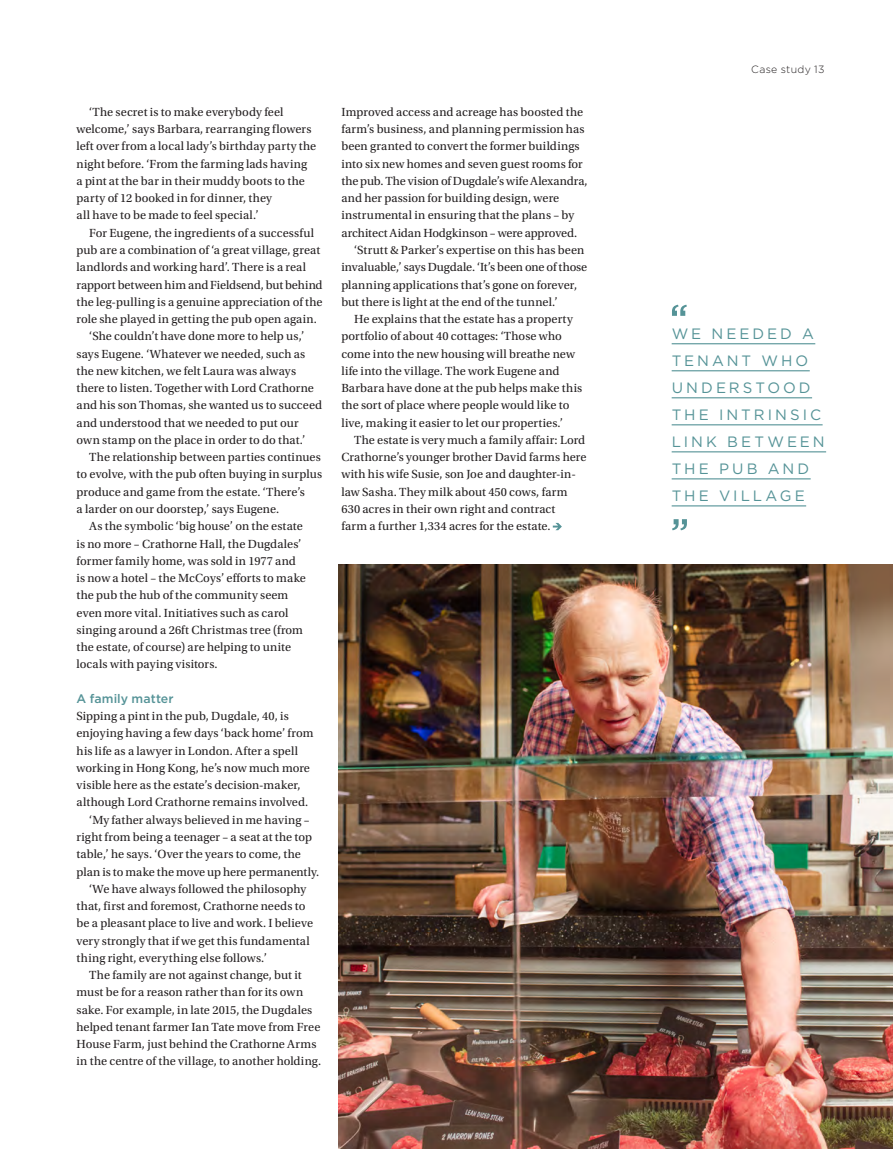
<style>
.page{position:relative;width:893px;height:1149px;background:#fff}
.page>*{position:absolute;margin:0;border:0;box-sizing:border-box;transform-origin:0 0}
.t1{font:15px "Gotham";letter-spacing:.2em;color:#559397}
.t2{font:12.3px/17.2px "Utopia Std";letter-spacing:.005em;color:#231f20}
.t3{font:500 12.3px "Gotham";letter-spacing:.005em;color:#559397}
.t4{font:300 10.5px "Gotham";letter-spacing:.03em;color:#231f20}
</style>
<div class="page">
<hr style="left:672px;top:343px;width:143px;height:1px;background:#559397">
<hr style="left:672px;top:370px;width:138px;height:1px;background:#559397">
<hr style="left:672px;top:397px;width:140px;height:1px;background:#559397">
<hr style="left:672px;top:424px;width:151px;height:1px;background:#559397">
<hr style="left:672px;top:451px;width:154px;height:1px;background:#559397">
<hr style="left:672px;top:478px;width:139px;height:1px;background:#559397">
<hr style="left:672px;top:505px;width:134px;height:1px;background:#559397">
<svg style="left:672px;top:304px;width:15px;height:12px"></svg>
<svg style="left:672px;top:519px;width:15px;height:11px"></svg>
<svg style="left:553px;top:522px;width:9px;height:8px"></svg>
<img style="left:338px;top:564px;width:555px;height:584px">
<p class="t2" style="left:77px;top:103px;width:241px;text-indent:13px">‘The secret is to make everybody feel welcome,’ says Barbara, rearranging flowers left over from a local lady’s birthday party the night before. ‘From the farming lads having<br>a pint at the bar in their muddy boots to the party of 12 booked in for dinner, they<br>all have to be made to feel special.’</p>
<p class="t2" style="left:77px;top:224px;width:248px;text-indent:13px">For Eugene, the ingredients of a successful pub are a combination of ‘a great village, great landlords and working hard’. There is a real rapport between him and Fieldsend, but behind the leg-pulling is a genuine appreciation of the role she played in getting the pub open again.</p>
<p class="t2" style="left:77px;top:328px;width:247px;text-indent:13px">‘She couldn’t have done more to help us,’ says Eugene. ‘Whatever we needed, such as the new kitchen, we felt Laura was always there to listen. Together with Lord Crathorne and his son Thomas, she wanted us to succeed and understood that we needed to put our own stamp on the place in order to do that.’</p>
<p class="t2" style="left:77px;top:448px;width:247px;text-indent:13px">The relationship between parties continues to evolve, with the pub often buying in surplus produce and game from the estate. ‘There’s<br>a larder on our doorstep,’ says Eugene.</p>
<p class="t2" style="left:77px;top:517px;width:231px;text-indent:13px">As the symbolic ‘big house’ on the estate is no more – Crathorne Hall, the Dugdales’ former family home, was sold in 1977 and is now a hotel – the McCoys’ efforts to make the pub the hub of the community seem even more vital. Initiatives such as carol singing around a 26ft Christmas tree (from the estate, of course) are helping to unite locals with paying visitors.</p>
<p class="t3" style="left:77px;top:691px;width:99px">A family matter</p>
<p class="t2" style="left:77px;top:707px;width:238px">Sipping a pint in the pub, Dugdale, 40, is enjoying having a few days ‘back home’ from his life as a lawyer in London. After a spell working in Hong Kong, he’s now much more visible here as the estate’s decision-maker, although Lord Crathorne remains involved.</p>
<p class="t2" style="left:77px;top:811px;width:244px;text-indent:13px">‘My father always believed in me having – right from being a teenager – a seat at the top table,’ he says. ‘Over the years to come, the plan is to make the move up here permanently.</p>
<p class="t2" style="left:77px;top:880px;width:238px;text-indent:13px">‘We have always followed the philosophy that, first and foremost, Crathorne needs to be a pleasant place to live and work. I believe very strongly that if we get this fundamental thing right, everything else follows.’</p>
<p class="t2" style="left:77px;top:966px;width:246px;text-indent:13px">The family are not against change, but it must be for a reason rather than for its own sake. For example, in late 2015, the Dugdales helped tenant farmer Ian Tate move from Free House Farm, just behind the Crathorne Arms in the centre of the village, to another holding.</p>
<p class="t2" style="left:341px;top:103px;width:248px">Improved access and acreage has boosted the farm’s business, and planning permission has been granted to convert the former buildings into six new homes and seven guest rooms for the pub. The vision of Dugdale’s wife Alexandra, and her passion for building design, were instrumental in ensuring that the plans – by architect Aidan Hodgkinson – were approved.</p>
<p class="t2" style="left:341px;top:241px;width:248px;text-indent:13px">‘Strutt &amp; Parker’s expertise on this has been invaluable,’ says Dugdale. ‘It’s been one of those planning applications that’s gone on forever, but there is light at the end of the tunnel.’</p>
<p class="t2" style="left:341px;top:310px;width:242px;text-indent:13px">He explains that the estate has a property portfolio of about 40 cottages: ‘Those who come into the new housing will breathe new life into the village. The work Eugene and Barbara have done at the pub helps make this the sort of place where people would like to live, making it easier to let our properties.’</p>
<p class="t2" style="left:341px;top:431px;width:247px;text-indent:13px">The estate is very much a family affair: Lord Crathorne’s younger brother David farms here with his wife Susie, son Joe and daughter-in&shy;law Sasha. They milk about 450 cows, farm 630 acres in their own right and contract<br>farm a further 1,334 acres for the estate.</p>
<p class="t4" style="left:751px;top:63px;width:75px">Case study 13</p>
<p class="t1" style="left:672px;top:325px;width:144px">WE NEEDED A</p>
<p class="t1" style="left:672px;top:352px;width:138px">TENANT WHO</p>
<p class="t1" style="left:672px;top:379px;width:141px">UNDERSTOOD</p>
<p class="t1" style="left:672px;top:406px;width:151px">THE INTRINSIC</p>
<p class="t1" style="left:672px;top:433px;width:155px">LINK BETWEEN</p>
<p class="t1" style="left:672px;top:460px;width:139px">THE PUB AND</p>
<p class="t1" style="left:672px;top:487px;width:135px">THE VILLAGE</p>
</div>
